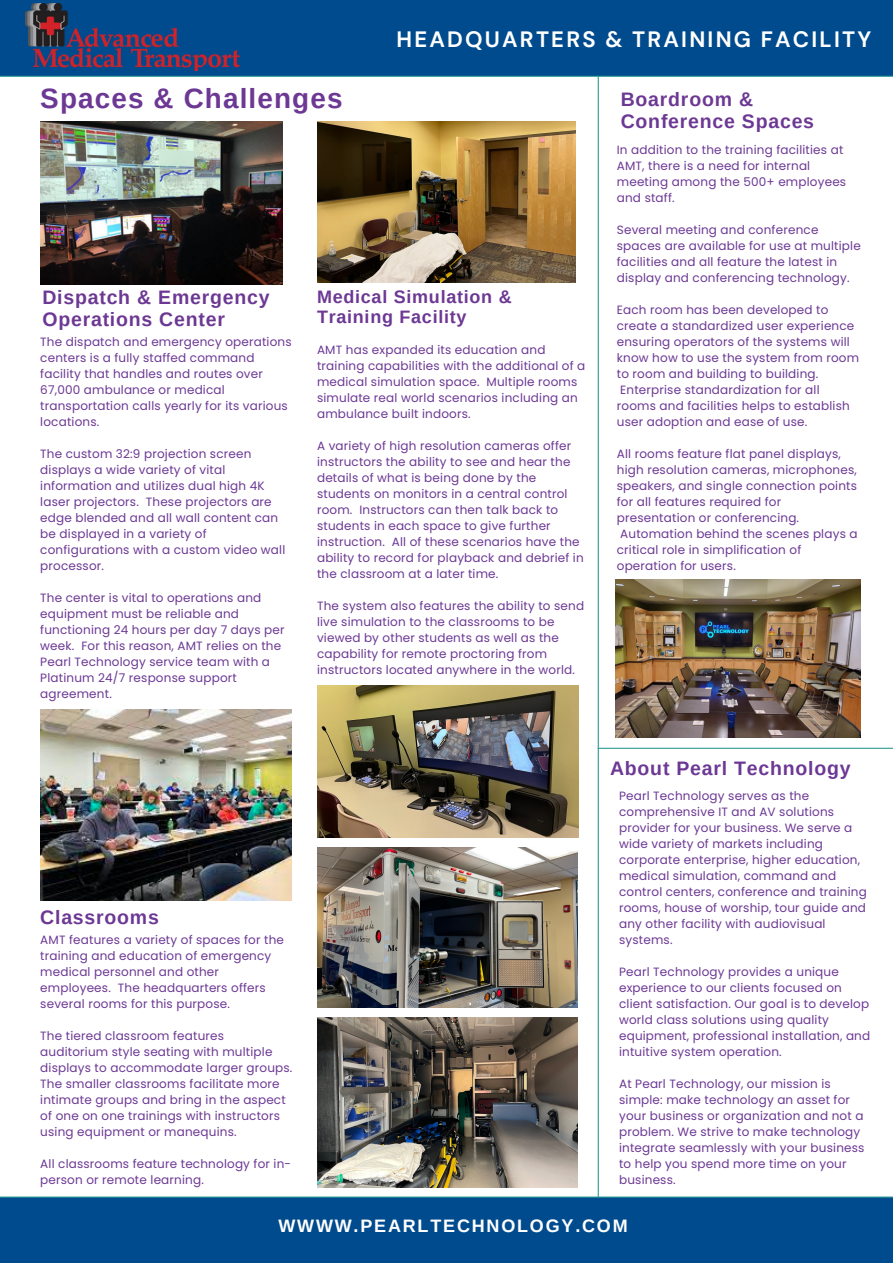
<style>
.page{position:relative;width:893px;height:1264px;background:#fff}
.page>*{position:absolute;margin:0;border:0;box-sizing:border-box;transform-origin:0 0}
.t1{font:700 27.9px "Arimo";letter-spacing:.04em;color:#6c3894}
.t2{font:700 22.2px "DM Sans";letter-spacing:.1em;color:#fff}
.t3{font:700 19.5px/21.3px "Arimo";letter-spacing:.04em;color:#6c3894}
.t4{font:700 18px/20.2px "Arimo";letter-spacing:.04em;color:#6c3894}
.t5{font:700 18px "Arimo";letter-spacing:.1em;color:#fff}
.t6{font:12px/16px "Poppins";letter-spacing:.015em;color:#6c3894}
</style>
<div class="page">
<div style="left:0;top:1197px;width:892px;height:65px;background:#004b8d"></div>
<hr style="left:0;top:1196px;width:892px;height:1px;background:#2e9c93">
<hr style="left:597px;top:76px;width:1px;height:1121px;background:#2e9c93">
<div style="left:0;top:0;width:892px;height:76px;background:#004b8d"></div>
<hr style="left:0;top:76px;width:892px;height:1px;background:#2e9c93">
<hr style="left:597px;top:747px;width:295px;height:1px;background:#2e9c93">
<img style="left:25px;top:4px;width:214px;height:66px">
<img style="left:40px;top:709px;width:251px;height:191px">
<img style="left:40px;top:122px;width:242px;height:163px">
<img style="left:317px;top:686px;width:261px;height:151px">
<img style="left:317px;top:122px;width:258px;height:160px">
<img style="left:317px;top:847px;width:261px;height:160px">
<img style="left:317px;top:1017px;width:261px;height:170px">
<img style="left:615px;top:579px;width:245px;height:158px">
<p class="t1" style="left:40px;top:83px;width:304px">Spaces &amp; Challenges</p>
<p class="t2" style="left:396px;top:25px;width:476px">HEADQUARTERS &amp; TRAINING FACILITY</p>
<p class="t3" style="left:620px;top:89px;width:195px">Boardroom &amp;<br>Conference Spaces</p>
<p class="t3" style="left:42px;top:287px;width:228px">Dispatch &amp; Emergency<br>Operations Center</p>
<p class="t4" style="left:317px;top:287px;width:196px">Medical Simulation &amp;<br>Training Facility</p>
<p class="t6" style="left:40px;top:334px;width:253px">The dispatch and emergency operations centers is a fully staffed command facility that handles and routes over<br>67,000 ambulance or medical transportation calls yearly for its various locations.</p>
<p class="t6" style="left:40px;top:446px;width:246px">The custom 32:9 projection screen displays a wide variety of vital information and utilizes dual high 4K laser projectors. These projectors are edge blended and all wall content can be displayed in a variety of configurations with a custom video wall processor.</p>
<p class="t6" style="left:40px;top:589px;width:246px">The center is vital to operations and equipment must be reliable and functioning 24 hours per day 7 days per week. For this reason, AMT relies on the<br>Pearl Technology service team with a<br>Platinum 24/7 response support agreement.</p>
<p class="t6" style="left:317px;top:342px;width:270px">AMT has expanded its education and training capabilities with the additional of a medical simulation space. Multiple rooms simulate real world scenarios including an ambulance built indoors.</p>
<p class="t6" style="left:317px;top:438px;width:268px">A variety of high resolution cameras offer instructors the ability to see and hear the details of what is being done by the students on monitors in a central control room. Instructors can then talk back to students in each space to give further instruction. All of these scenarios have the ability to record for playback and debrief in the classroom at a later time.</p>
<p class="t6" style="left:317px;top:597px;width:268px">The system also features the ability to send live simulation to the classrooms to be viewed by other students as well as the capability for remote proctoring from instructors located anywhere in the world.</p>
<p class="t3" style="left:40px;top:906px;width:120px">Classrooms</p>
<p class="t6" style="left:40px;top:932px;width:245px">AMT features a variety of spaces for the training and education of emergency medical personnel and other employees. The headquarters offers several rooms for this purpose.</p>
<p class="t6" style="left:40px;top:1028px;width:254px">The tiered classroom features auditorium style seating with multiple displays to accommodate larger groups.<br>The smaller classrooms facilitate more intimate groups and bring in the aspect of one on one trainings with instructors using equipment or manequins.</p>
<p class="t6" style="left:40px;top:1155px;width:252px">All classrooms feature technology for in&shy;person or remote learning.</p>
<p class="t6" style="left:616px;top:141px;width:231px">In addition to the training facilities at<br>AMT, there is a need for internal meeting among the 500+ employees and staff.</p>
<p class="t6" style="left:616px;top:221px;width:245px">Several meeting and conference spaces are available for use at multiple facilities and all feature the latest in display and conferencing technology.</p>
<p class="t6" style="left:616px;top:301px;width:244px">Each room has been developed to create a standardized user experience ensuring operators of the systems will know how to use the system from room to room and building to building.<br>Enterprise standardization for all<br>rooms and facilities helps to establish user adoption and ease of use.</p>
<p class="t6" style="left:616px;top:445px;width:242px">All rooms feature flat panel displays, high resolution cameras, microphones, speakers, and single connection points for all features required for presentation or conferencing.<br>Automation behind the scenes plays a critical role in simplification of operation for users.</p>
<p class="t3" style="left:610px;top:758px;width:242px">About Pearl Technology</p>
<p class="t6" style="left:619px;top:788px;width:249px">Pearl Technology serves as the comprehensive IT and AV solutions provider for your business. We serve a wide variety of markets including corporate enterprise, higher education, medical simulation, command and control centers, conference and training rooms, house of worship, tour guide and any other facility with audiovisual systems.</p>
<p class="t6" style="left:619px;top:964px;width:253px">Pearl Technology provides a unique experience to our clients focused on client satisfaction. Our goal is to develop world class solutions using quality equipment, professional installation, and intuitive system operation.</p>
<p class="t6" style="left:619px;top:1075px;width:247px">At Pearl Technology, our mission is simple: make technology an asset for your business or organization and not a problem. We strive to make technology integrate seamlessly with your business to help you spend more time on your business.</p>
<p class="t5" style="left:278px;top:1215px;width:351px">WWWW.PEARLTECHNOLOGY.COM</p>
</div>
